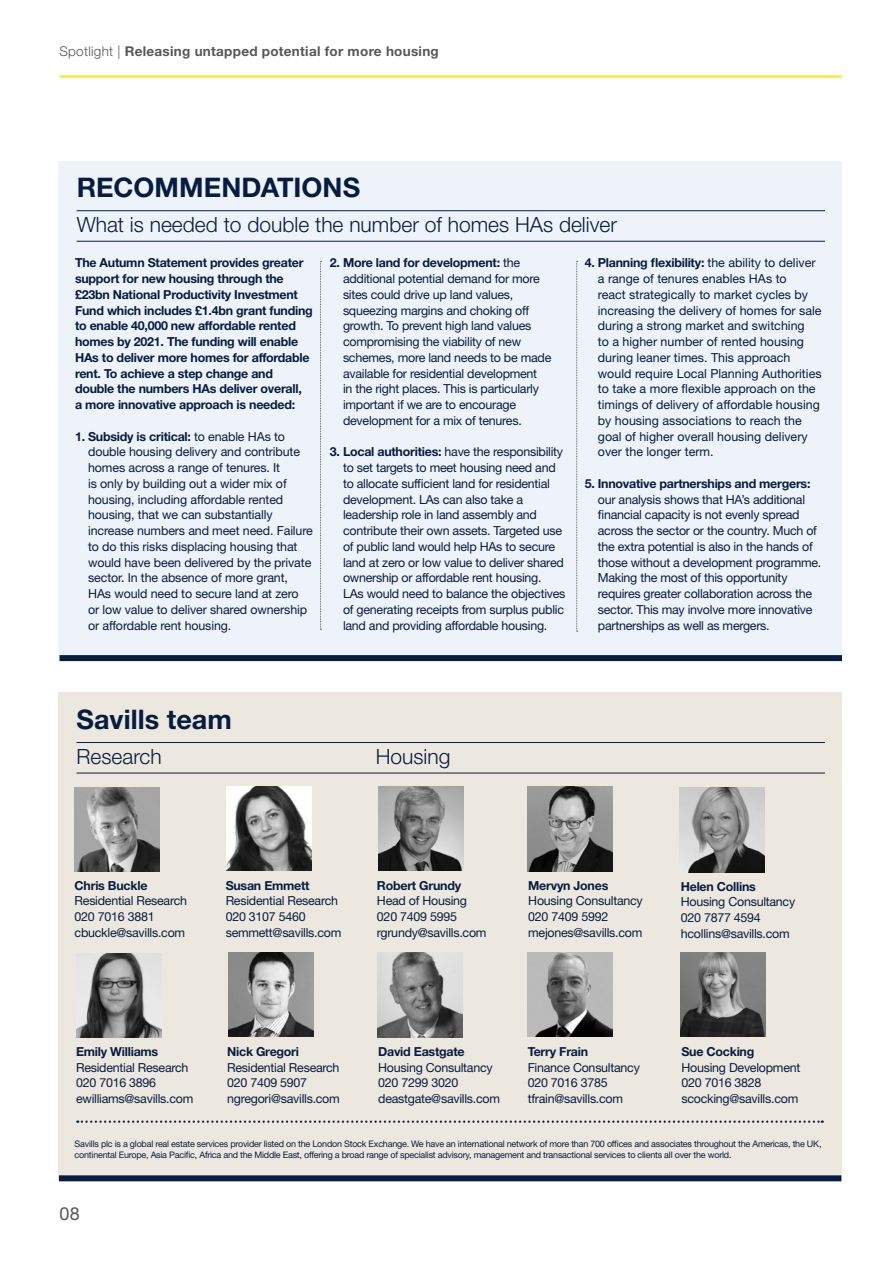
<style>
.page{position:relative;width:893px;height:1263px;background:#fff}
.page>*{position:absolute;margin:0;border:0;box-sizing:border-box;transform-origin:0 0}
.t1{font:700 27px "Helvetica Neue LT Std";color:#061d41}
.t2{font:300 21px "Helvetica Neue LT Std";color:#061d41}
.t3{font:18px "Helvetica Neue LT Std";color:#575756}
.t4{font:700 13.5px "Helvetica Neue LT Std";letter-spacing:.02em;color:#575756}
.t5{font:12.45px/15.8px "Helvetica Neue LT Std";letter-spacing:-.02em;color:#061d41}
.t6{font:700 12.45px/15.8px "Helvetica Neue LT Std";letter-spacing:-.02em;color:#061d41}
.t7{font:12.45px/15.8px "Helvetica Neue LT Std";color:#061d41}
.t8{font:9px/10.5px "Helvetica Neue LT Std";letter-spacing:-.025em;color:#061d41}
.s1{font-weight:300}
.s2{font-weight:700}
</style>
<div class="page">
<hr style="left:60px;top:75px;width:782px;height:3px;background:#ffe843">
<div style="left:59px;top:693px;width:783px;height:488px;background:#ede8df"></div>
<div style="left:58px;top:162px;width:784px;height:499px;background:#eef3fa"></div>
<hr style="left:77px;top:210px;width:748px;height:1px;background:#061d41">
<hr style="left:77px;top:241px;width:748px;height:1px;background:#061d41">
<div style="left:60px;top:655px;width:782px;height:6px;background:#061d41"></div>
<div style="left:59px;top:1175px;width:782px;height:6px;background:#061d41"></div>
<svg style="left:77px;top:1120px;width:746px;height:3px"></svg>
<hr style="left:77px;top:742px;width:748px;height:1px;background:#061d41">
<hr style="left:77px;top:773px;width:748px;height:1px;background:#061d41">
<svg style="left:320px;top:261px;width:2px;height:369px"></svg>
<svg style="left:576px;top:261px;width:2px;height:371px"></svg>
<img style="left:75px;top:787px;width:85px;height:84px">
<img style="left:227px;top:786px;width:85px;height:85px">
<img style="left:527px;top:786px;width:85px;height:85px">
<img style="left:76px;top:953px;width:85px;height:84px">
<img style="left:228px;top:952px;width:85px;height:85px">
<img style="left:377px;top:953px;width:85px;height:84px">
<img style="left:527px;top:952px;width:85px;height:85px">
<img style="left:378px;top:786px;width:85px;height:85px">
<img style="left:680px;top:787px;width:85px;height:85px">
<img style="left:681px;top:952px;width:85px;height:85px">
<p class="t4" style="left:60px;top:43px;width:381px"><span class="s1">Spotlight |</span> Releasing untapped potential for more housing</p>
<h1 class="t1" style="left:77px;top:171px;width:285px">RECOMMENDATIONS</h1>
<h2 class="t2" style="left:77px;top:212px;width:542px">What is needed to double the number of homes HAs deliver</h2>
<p class="t6" style="left:75px;top:255px;width:239px">The Autumn Statement provides greater support for new housing through the £23bn National Productivity Investment Fund which includes £1.4bn grant funding to enable 40,000 new affordable rented homes by 2021. The funding will enable HAs to deliver more homes for affordable rent. To achieve a step change and double the numbers HAs deliver overall,<br>a more innovative approach is needed:</p>
<p class="t5" style="left:88px;top:428px;width:226px;text-indent:-13px"><span class="s2">1. Subsidy is critical:</span> to enable HAs to double housing delivery and contribute homes across a range of tenures. It<br>is only by building out a wider mix of housing, including affordable rented housing, that we can substantially increase numbers and meet need. Failure to do this risks displacing housing that would have been delivered by the private sector. In the absence of more grant, HAs would need to secure land at zero or low value to deliver shared ownership or affordable rent housing.</p>
<p class="t5" style="left:343px;top:255px;width:210px;text-indent:-13px"><span class="s2">2. More land for development:</span> the additional potential demand for more sites could drive up land values, squeezing margins and choking off growth. To prevent high land values compromising the viability of new schemes, more land needs to be made available for residential development<br>in the right places. This is particularly important if we are to encourage development for a mix of tenures.</p>
<p class="t5" style="left:343px;top:444px;width:224px;text-indent:-13px"><span class="s2">3. Local authorities:</span> have the responsibility to set targets to meet housing need and to allocate sufficient land for residential development. LAs can also take a leadership role in land assembly and contribute their own assets. Targeted use of public land would help HAs to secure land at zero or low value to deliver shared ownership or affordable rent housing.<br>LAs would need to balance the objectives of generating receipts from surplus public land and providing affordable housing.</p>
<p class="t7" style="left:598px;top:255px;width:225px;text-indent:-13px"><span class="s2">4. Planning flexibility:</span> the ability to deliver a range of tenures enables HAs to<br>react strategically to market cycles by increasing the delivery of homes for sale during a strong market and switching<br>to a higher number of rented housing during leaner times. This approach would require Local Planning Authorities to take a more flexible approach on the timings of delivery of affordable housing by housing associations to reach the goal of higher overall housing delivery over the longer term.</p>
<p class="t6" style="left:585px;top:475px;width:227px">5. Innovative partnerships and mergers:</p>
<p class="t5" style="left:598px;top:491px;width:225px">our analysis shows that HA’s additional financial capacity is not evenly spread across the sector or the country. Much of the extra potential is also in the hands of those without a development programme.<br>Making the most of this opportunity requires greater collaboration across the sector. This may involve more innovative partnerships as well as mergers.</p>
<h1 class="t1" style="left:77px;top:702px;width:157px">Savills team</h1>
<h2 class="t2" style="left:77px;top:744px;width:87px">Research</h2>
<h2 class="t2" style="left:376px;top:744px;width:76px">Housing</h2>
<p class="t6" style="left:75px;top:877px;width:74px">Chris Buckle</p>
<p class="t5" style="left:75px;top:893px;width:114px">Residential Research<br>020 7016 3881 cbuckle@savills.com</p>
<p class="t6" style="left:226px;top:877px;width:85px">Susan Emmett</p>
<p class="t5" style="left:226px;top:893px;width:117px">Residential Research<br>020 3107 5460 semmett@savills.com</p>
<p class="t6" style="left:377px;top:877px;width:86px">Robert Grundy</p>
<p class="t5" style="left:377px;top:893px;width:111px">Head of Housing<br>020 7409 5995 rgrundy@savills.com</p>
<p class="t6" style="left:528px;top:877px;width:82px">Mervyn Jones</p>
<p class="t5" style="left:528px;top:893px;width:116px">Housing Consultancy<br>020 7409 5992 mejones@savills.com</p>
<p class="t6" style="left:681px;top:878px;width:77px">Helen Collins</p>
<p class="t5" style="left:681px;top:894px;width:116px">Housing Consultancy<br>020 7877 4594 hcollins@savills.com</p>
<p class="t6" style="left:76px;top:1043px;width:84px">Emily Williams</p>
<p class="t5" style="left:76px;top:1059px;width:119px">Residential Research<br>020 7016 3896 ewilliams@savills.com</p>
<p class="t6" style="left:227px;top:1043px;width:73px">Nick Gregori</p>
<p class="t5" style="left:227px;top:1059px;width:114px">Residential Research<br>020 7409 5907 ngregori@savills.com</p>
<p class="t6" style="left:378px;top:1043px;width:88px">David Eastgate</p>
<p class="t5" style="left:378px;top:1059px;width:123px">Housing Consultancy<br>020 7299 3020 deastgate@savills.com</p>
<p class="t6" style="left:528px;top:1043px;width:62px">Terry Frain</p>
<p class="t5" style="left:528px;top:1059px;width:114px">Finance Consultancy<br>020 7016 3785 tfrain@savills.com</p>
<p class="t6" style="left:681px;top:1043px;width:74px">Sue Cocking</p>
<p class="t5" style="left:681px;top:1059px;width:120px">Housing Development<br>020 7016 3828 scocking@savills.com</p>
<p class="t8" style="left:75px;top:1138px;width:748px">Savills plc is a global real estate services provider listed on the London Stock Exchange. We have an international network of more than 700 offices and associates throughout the Americas, the UK, continental Europe, Asia Pacific, Africa and the Middle East, offering a broad range of specialist advisory, management and transactional services to clients all over the world.</p>
<h3 class="t3" style="left:60px;top:1203px;width:22px">08</h3>
</div>
